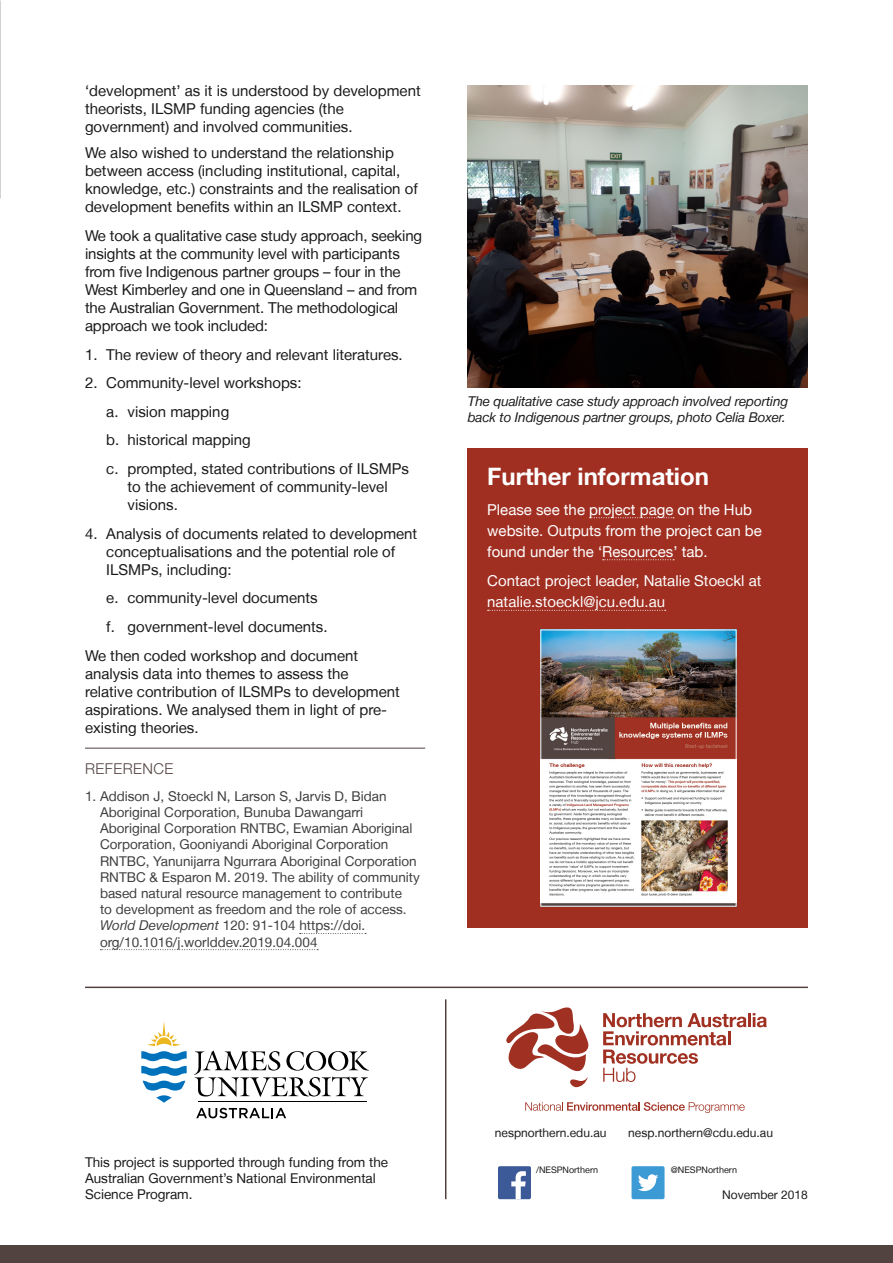
<style>
.page{position:relative;width:893px;height:1263px;background:#fff}
.page>*{position:absolute;margin:0;border:0;box-sizing:border-box;transform-origin:0 0}
.Further_information{font:700 24px "Helvetica Neue LT";color:#fff}
.Body_text{font:15px/18px "Helvetica Neue LT";color:#1a1a1a}
.body__white{font:15px/21px "Helvetica Neue";color:#fff}
.Body_text-2{font:15px/21px "Helvetica Neue LT";color:#fff}
.Header_2{font:300 15px "Helvetica Neue LT Std";letter-spacing:.03em;color:#524341}
.t1{font:13.5px/16.2px "Helvetica Neue LT";color:#3e3e3f}
.t2{font:13.5px/16.2px "Helvetica Neue LT";color:#1a1a1a}
.photo_caption{font:italic 13.5px/16.2px "Helvetica Neue LT";letter-spacing:-.01em;color:#1a1a1a}
.t3{font:12px "Helvetica Neue LT";color:#1a1a1a}
.t4{font:9px "Helvetica Neue LT";color:#1a1a1a}
.s1{font-style:italic}
</style>
<div class="page">
<div style="left:0;top:1246px;width:893px;height:17px;background:#524341"></div>
<hr style="left:85px;top:748px;width:340px;height:1px;background:#524341">
<svg style="left:300px;top:933px;width:66px;height:1px"></svg>
<svg style="left:100px;top:949px;width:218px;height:1px"></svg>
<svg style="left:194px;top:1050px;width:175px;height:47px"></svg>
<hr style="left:198px;top:1101px;width:168px;height:1px;background:#000">
<svg style="left:196px;top:1108px;width:90px;height:10px"></svg>
<svg style="left:141px;top:1021px;width:46px;height:82px"></svg>
<hr style="left:748px;top:1013px;width:3px;height:14px;background:#a03122">
<svg style="left:753px;top:1013px;width:14px;height:14px"></svg>
<svg style="left:603px;top:1013px;width:143px;height:69px"></svg>
<svg style="left:506px;top:1007px;width:83px;height:80px"></svg>
<svg style="left:525px;top:1102px;width:220px;height:10px"></svg>
<hr style="left:85px;top:986px;width:723px;height:2px;background:#524341">
<div style="left:498px;top:1166px;width:33px;height:33px;background:#3d5a98;border-radius:2px"></div>
<svg style="left:511px;top:1171px;width:15px;height:28px"></svg>
<div style="left:631px;top:1166px;width:33px;height:33px;background:#3c9bd5;border-radius:2px"></div>
<svg style="left:638px;top:1174px;width:20px;height:17px"></svg>
<hr style="left:445px;top:999px;width:1px;height:200px;background:#524341">
<div style="left:468px;top:449px;width:340px;height:479px;background:#a02f22"></div>
<svg style="left:590px;top:517px;width:84px;height:1px"></svg>
<svg style="left:603px;top:559px;width:71px;height:1px"></svg>
<svg style="left:488px;top:610px;width:178px;height:1px"></svg>
<img style="left:543px;top:632px;width:191px;height:272px">
<div style="left:541px;top:630px;width:195px;height:276px;border:1px solid #fff"></div>
<img style="left:468px;top:85px;width:340px;height:302px">
<p class="Body_text" style="left:85px;top:81px;width:337px">‘development’ as it is understood by development theorists, ILSMP funding agencies (the government) and involved communities.</p>
<p class="Body_text" style="left:85px;top:144px;width:334px">We also wished to understand the relationship between access (including institutional, capital, knowledge, etc.) constraints and the realisation of development benefits within an ILSMP context.</p>
<p class="Body_text" style="left:85px;top:226px;width:339px">We took a qualitative case study approach, seeking insights at the community level with participants from five Indigenous partner groups – four in the West Kimberley and one in Queensland – and from the Australian Government. The methodological approach we took included:</p>
<p class="Body_text" style="left:85px;top:345px;width:319px">1. The review of theory and relevant literatures.</p>
<p class="Body_text" style="left:85px;top:374px;width:218px">2. Community-level workshops:</p>
<p class="Body_text" style="left:106px;top:402px;width:124px">a. vision mapping</p>
<p class="Body_text" style="left:106px;top:431px;width:146px">b. historical mapping</p>
<p class="Body_text" style="left:128px;top:459px;width:283px;text-indent:-21px">c. prompted, stated contributions of ILSMPs to the achievement of community-level visions.</p>
<p class="Body_text" style="left:106px;top:524px;width:312px;text-indent:-21px">4. Analysis of documents related to development conceptualisations and the potential role of<br>ILSMPs, including:</p>
<p class="Body_text" style="left:106px;top:589px;width:213px">e. community-level documents</p>
<p class="Body_text" style="left:106px;top:617px;width:223px">f. government-level documents.</p>
<p class="Body_text" style="left:85px;top:646px;width:316px">We then coded workshop and document analysis data into themes to assess the relative contribution of ILSMPs to development aspirations. We analysed them in light of pre&shy;existing theories.</p>
<p class="Header_2" style="left:85px;top:759px;width:90px">REFERENCE</p>
<p class="t1" style="left:100px;top:788px;width:321px;text-indent:-15px">1. Addison J, Stoeckl N, Larson S, Jarvis D, Bidan Aboriginal Corporation, Bunuba Dawangarri Aboriginal Corporation RNTBC, Ewamian Aboriginal Corporation, Gooniyandi Aboriginal Corporation RNTBC, Yanunijarra Ngurrara Aboriginal Corporation RNTBC &amp; Esparon M. 2019. The ability of community based natural resource management to contribute<br>to development as freedom and the role of access.<br><span class="s1">World Development</span> 120: 91-104 https://doi. org/10.1016/j.worlddev.2019.04.004</p>
<p class="photo_caption" style="left:468px;top:393px;width:322px">The qualitative case study approach involved reporting back to Indigenous partner groups, photo Celia Boxer.</p>
<p class="Further_information" style="left:487px;top:462px;width:223px">Further information</p>
<p class="body__white" style="left:487px;top:500px;width:276px">Please see the project page on the Hub website. Outputs from the project can be found under the ‘Resources’ tab.</p>
<p class="Body_text-2" style="left:487px;top:570px;width:276px">Contact project leader, Natalie Stoeckl at natalie.stoeckl@jcu.edu.au</p>
<p class="t2" style="left:85px;top:1154px;width:305px">This project is supported through funding from the<br>Australian Government’s National Environmental<br>Science Program.</p>
<p class="t3" style="left:495px;top:1126px;width:113px">nespnorthern.edu.au</p>
<p class="t3" style="left:628px;top:1126px;width:146px">nesp.northern@cdu.edu.au</p>
<p class="t4" style="left:536px;top:1164px;width:64px">/NESPNorthern</p>
<p class="t4" style="left:671px;top:1164px;width:68px">@NESPNorthern</p>
<p class="t3" style="left:722px;top:1188px;width:87px">November 2018</p>
</div>
